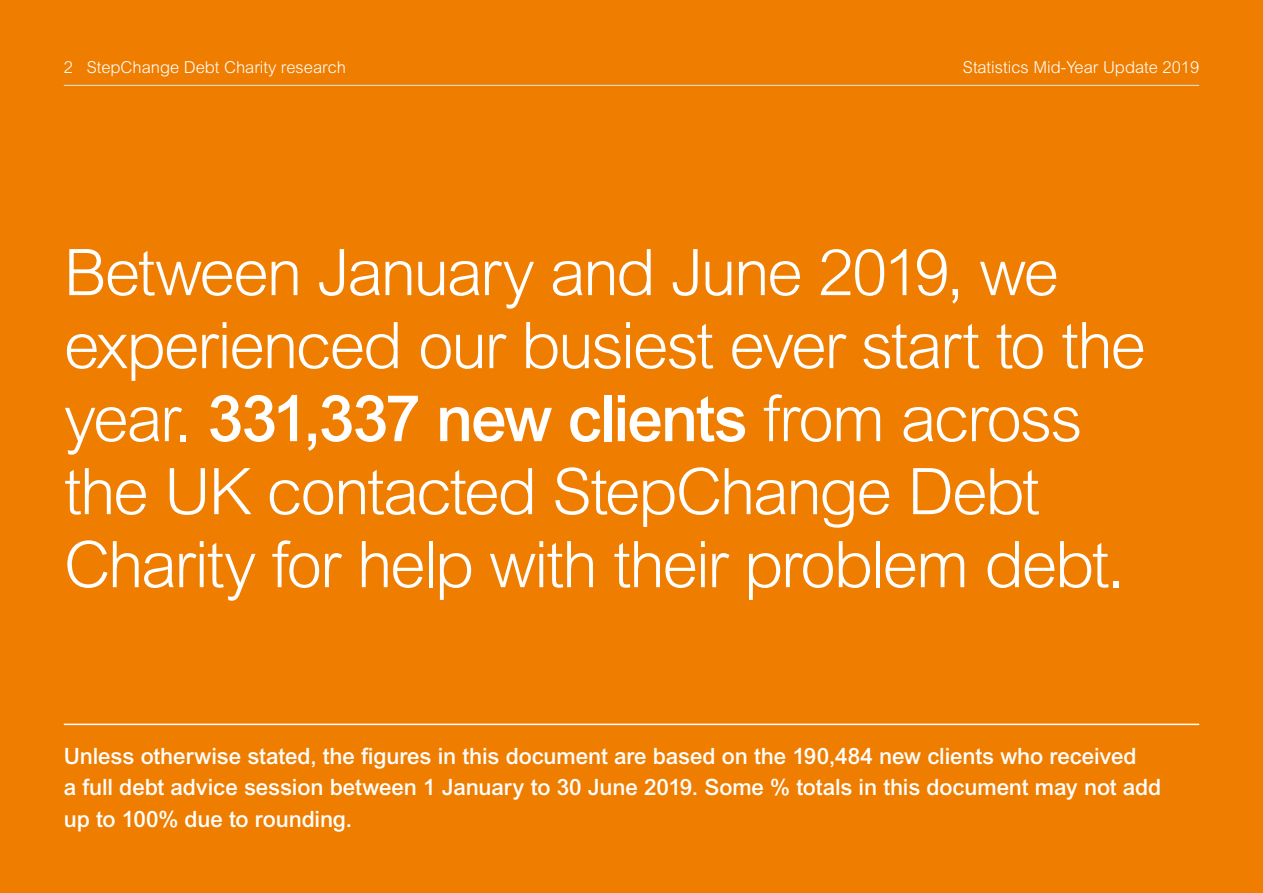
<style>
.page{position:relative;width:1263px;height:893px;background:#ef7d00}
.page>*{position:absolute;margin:0;border:0;box-sizing:border-box;transform-origin:0 0}
.t1{font:300 64.35px/73.1px "Arial";letter-spacing:-.04em;color:#fff}
.t2{font:500 22.5px/31.5px "Arial";letter-spacing:-.005em;color:#fff}
.t3{font:300 16.5px "Arial";color:#fff}
.s1{font-weight:500}
</style>
<div class="page">
<hr style="left:64px;top:85px;width:1135px;height:1px;background:#dcdadb">
<hr style="left:64px;top:724px;width:1135px;height:1px;background:#fff">
<p class="t3" style="left:64px;top:57px;width:284px">2 StepChange Debt Charity research</p>
<p class="t3" style="left:963px;top:57px;width:238px">Statistics Mid-Year Update 2019</p>
<h1 class="t1" style="left:64px;top:236px;width:1084px">Between January and June 2019, we experienced our busiest ever start to the year. <span class="s1">331,337 new clients</span> from across the UK contacted StepChange Debt Charity for help with their problem debt.</h1>
<p class="t2" style="left:64px;top:740px;width:1099px">Unless otherwise stated, the figures in this document are based on the 190,484 new clients who received<br>a full debt advice session between 1 January to 30 June 2019. Some % totals in this document may not add up to 100% due to rounding.</p>
</div>
